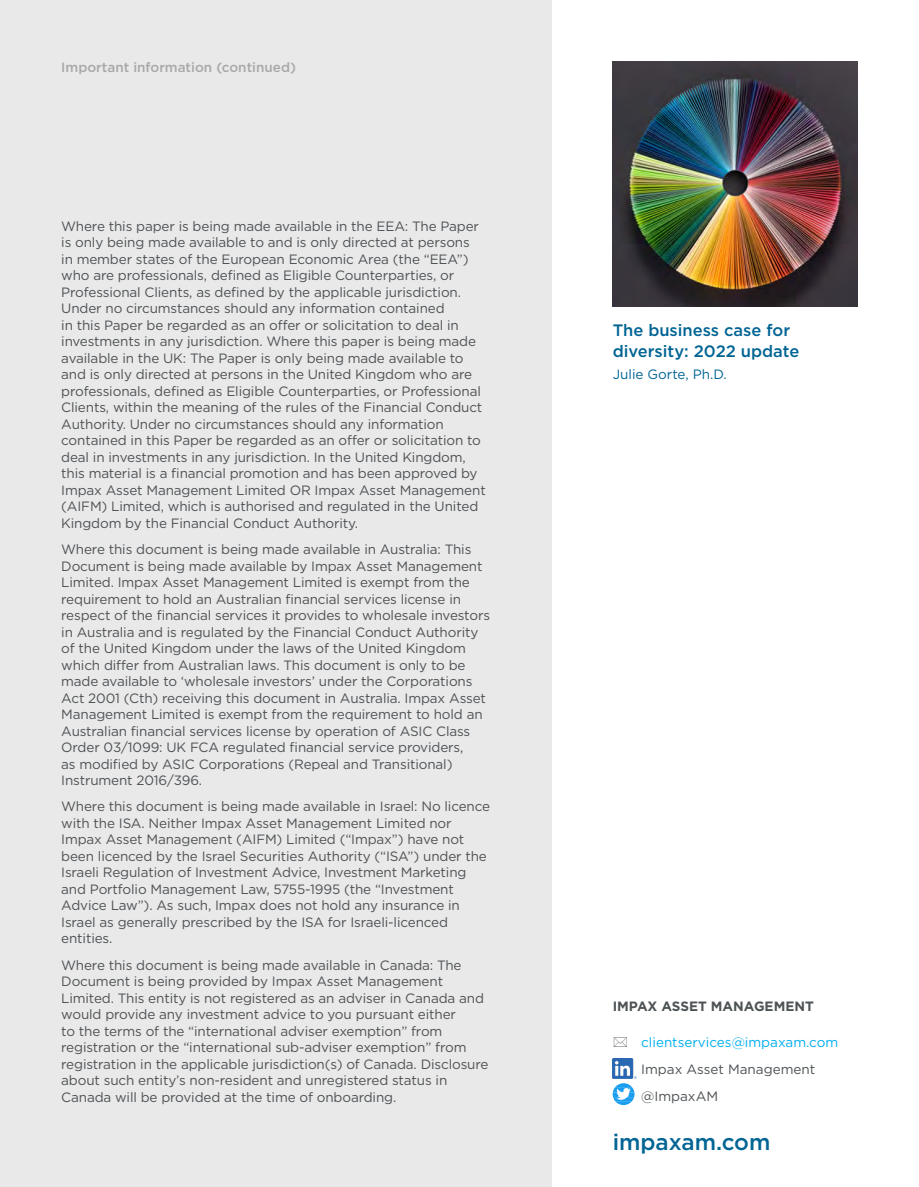
<style>
.page{position:relative;width:919px;height:1187px;background:#fff}
.page>*{position:absolute;margin:0;border:0;box-sizing:border-box;transform-origin:0 0}
.Impax_URL{font:500 22.5px "Gotham";color:#006494}
.Back_cover_heading{font:500 16.5px/21px "Gotham";color:#006494}
.Disclosures_Disclaim{font:13.5px/16.5px "Gotham";letter-spacing:-.01em;color:#4d5255}
.Continuation_heading{font:500 13.5px "Gotham";color:#a7a9a9}
.Contact_details{font:13.5px "Gotham";color:#4d5255}
.Contact_details-2{font:13.5px "Gotham";color:#00aeef}
.Contact_details_comp{font:700 13.5px "Gotham";color:#4d5255}
.Back_cover_secondary{font:13.5px "Gotham";color:#006494}
</style>
<div class="page">
<div style="left:0;top:0;width:551px;height:1186px;background:#eae9e9"></div>
<img style="left:612px;top:61px;width:245px;height:245px">
<img style="left:612px;top:1058px;width:24px;height:20px">
<img style="left:615px;top:1083px;width:17px;height:4px">
<img style="left:612px;top:1087px;width:22px;height:14px">
<img style="left:615px;top:1101px;width:16px;height:3px">
<p class="Continuation_heading" style="left:61px;top:58px;width:236px">Important information (continued)</p>
<p class="Disclosures_Disclaim" style="left:61px;top:217px;width:426px">Where this paper is being made available in the EEA: The Paper is only being made available to and is only directed at persons<br>in member states of the European Economic Area (the “EEA”) who are professionals, defined as Eligible Counterparties, or Professional Clients, as defined by the applicable jurisdiction.<br>Under no circumstances should any information contained<br>in this Paper be regarded as an offer or solicitation to deal in investments in any jurisdiction. Where this paper is being made available in the UK: The Paper is only being made available to and is only directed at persons in the United Kingdom who are professionals, defined as Eligible Counterparties, or Professional Clients, within the meaning of the rules of the Financial Conduct Authority. Under no circumstances should any information contained in this Paper be regarded as an offer or solicitation to deal in investments in any jurisdiction. In the United Kingdom, this material is a financial promotion and has been approved by Impax Asset Management Limited OR Impax Asset Management (AIFM) Limited, which is authorised and regulated in the United Kingdom by the Financial Conduct Authority.</p>
<p class="Disclosures_Disclaim" style="left:61px;top:540px;width:430px">Where this document is being made available in Australia: This Document is being made available by Impax Asset Management Limited. Impax Asset Management Limited is exempt from the requirement to hold an Australian financial services license in respect of the financial services it provides to wholesale investors in Australia and is regulated by the Financial Conduct Authority of the United Kingdom under the laws of the United Kingdom which differ from Australian laws. This document is only to be made available to ‘wholesale investors’ under the Corporations Act 2001 (Cth) receiving this document in Australia. Impax Asset Management Limited is exempt from the requirement to hold an Australian financial services license by operation of ASIC Class Order 03/1099: UK FCA regulated financial service providers,<br>as modified by ASIC Corporations (Repeal and Transitional)<br>Instrument 2016/396.</p>
<p class="Disclosures_Disclaim" style="left:61px;top:798px;width:430px">Where this document is being made available in Israel: No licence with the ISA. Neither Impax Asset Management Limited nor Impax Asset Management (AIFM) Limited (“Impax”) have not been licenced by the Israel Securities Authority (“ISA”) under the Israeli Regulation of Investment Advice, Investment Marketing and Portfolio Management Law, 5755-1995 (the “Investment Advice Law”). As such, Impax does not hold any insurance in Israel as generally prescribed by the ISA for Israeli-licenced entities.</p>
<p class="Disclosures_Disclaim" style="left:61px;top:956px;width:429px">Where this document is being made available in Canada: The Document is being provided by Impax Asset Management Limited. This entity is not registered as an adviser in Canada and would provide any investment advice to you pursuant either<br>to the terms of the “international adviser exemption” from registration or the “international sub-adviser exemption” from registration in the applicable jurisdiction(s) of Canada. Disclosure about such entity’s non-resident and unregistered status in Canada will be provided at the time of onboarding.</p>
<p class="Back_cover_heading" style="left:612px;top:319px;width:188px">The business case for diversity: 2022 update</p>
<p class="Back_cover_secondary" style="left:612px;top:366px;width:116px">Julie Gorte, Ph.D.</p>
<p class="Contact_details_comp" style="left:612px;top:996px;width:203px">IMPAX ASSET MANAGEMENT</p>
<p class="Contact_details-2" style="left:641px;top:1033px;width:199px">clientservices@impaxam.com</p>
<p class="Contact_details" style="left:641px;top:1060px;width:175px">Impax Asset Management</p>
<p class="Contact_details" style="left:641px;top:1087px;width:78px">@ImpaxAM</p>
<p class="Impax_URL" style="left:612px;top:1126px;width:159px">impaxam.com</p>
</div>
